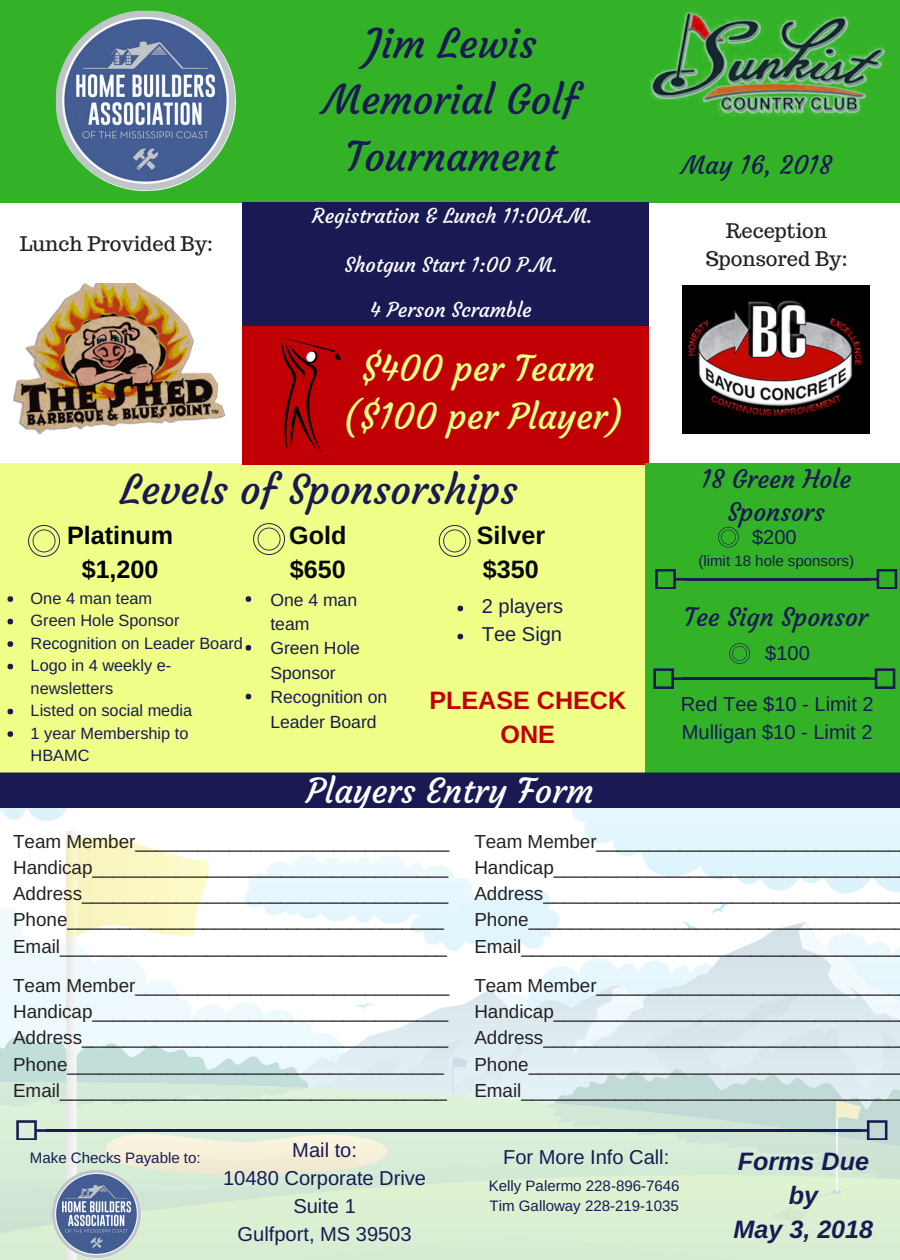
<style>
.page{position:relative;width:900px;height:1260px;background:#fff}
.page>*{position:absolute;margin:0;border:0;box-sizing:border-box;transform-origin:0 0}
.t1{font:40.25px/56.2px "Courgette";color:#191a54;text-align:center}
.t2{font:35.25px/48.8px "Courgette";color:#efff88;text-align:center}
.t3{font:34px "Courgette";color:#fff}
.t4{font:25.25px/33.8px "Courgette";color:#191a54;text-align:center}
.t5{font:italic 700 25.25px/33.8px "Arimo";color:#191a54;text-align:center}
.t6{font:700 25.25px/33.8px "Arimo";color:#080808}
.t7{font:700 25.25px/33.8px "Arimo";color:#000;text-align:center}
.t8{font:700 25.25px/33.8px "Arimo";color:#c10005;text-align:center}
.t9{font:20px/28px "Arimo";color:#191a54}
.t10{font:20px "Courgette";color:#fff}
.t11{font:20px/28px "Trocchi";color:#222;text-align:center}
.t12{font:18.75px/26.2px "Arimo";color:#222}
.t13{font:17.5px/24.5px "Arimo";color:#191a54}
.t14{font:16.25px/22.5px "Arimo";color:#191a54}
.t15{font:15px/20.5px "Arimo";color:#191a54}
</style>
<div class="page">
<div style="left:0;top:0;width:900px;height:202px;background:#33b227"></div>
<img style="left:651px;top:11px;width:234px;height:105px">
<img style="left:682px;top:285px;width:188px;height:148px">
<img style="left:13px;top:283px;width:213px;height:152px">
<div style="left:0;top:463px;width:645px;height:309px;background:#efff88"></div>
<svg style="left:28px;top:525px;width:32px;height:32px"></svg>
<svg style="left:253px;top:523px;width:32px;height:32px"></svg>
<svg style="left:439px;top:525px;width:32px;height:32px"></svg>
<svg style="left:8px;top:596px;width:5px;height:6px"></svg>
<svg style="left:8px;top:619px;width:5px;height:5px"></svg>
<svg style="left:8px;top:641px;width:5px;height:6px"></svg>
<svg style="left:8px;top:664px;width:5px;height:5px"></svg>
<svg style="left:8px;top:709px;width:5px;height:5px"></svg>
<svg style="left:8px;top:731px;width:5px;height:6px"></svg>
<svg style="left:246px;top:596px;width:5px;height:6px"></svg>
<svg style="left:246px;top:645px;width:5px;height:6px"></svg>
<svg style="left:246px;top:694px;width:5px;height:5px"></svg>
<svg style="left:458px;top:606px;width:5px;height:5px"></svg>
<svg style="left:458px;top:634px;width:5px;height:5px"></svg>
<div style="left:242px;top:202px;width:407px;height:126px;background:#191a54"></div>
<div style="left:242px;top:326px;width:407px;height:139px;background:#c10005"></div>
<div style="left:645px;top:463px;width:255px;height:315px;background:#33b227"></div>
<div style="left:0;top:772px;width:900px;height:36px;background:#191a54"></div>
<svg style="left:280px;top:337px;width:61px;height:117px"></svg>
<svg style="left:0;top:808px;width:900px;height:452px"></svg>
<img style="left:55px;top:10px;width:181px;height:182px">
<svg style="left:718px;top:527px;width:21px;height:21px"></svg>
<hr style="left:685px;top:578px;width:185px;height:3px;background:#191a54">
<svg style="left:870px;top:569px;width:27px;height:20px"></svg>
<svg style="left:655px;top:569px;width:30px;height:20px"></svg>
<svg style="left:729px;top:643px;width:21px;height:21px"></svg>
<hr style="left:683px;top:677px;width:185px;height:3px;background:#191a54">
<svg style="left:868px;top:668px;width:27px;height:20px"></svg>
<svg style="left:653px;top:668px;width:30px;height:20px"></svg>
<p class="t11" style="left:20px;top:230px;width:195px">Lunch Provided By:</p>
<h1 class="t1" style="left:324px;top:16px;width:256px">Jim Lewis<br>Memorial Golf<br>Tournament</h1>
<p class="t10" style="left:312px;top:204px;width:282px">Registration &amp; Lunch 11:00A.M.</p>
<p class="t10" style="left:345px;top:252px;width:214px">Shotgun Start 1:00 P.M.</p>
<p class="t10" style="left:370px;top:297px;width:163px">4 Person Scramble</p>
<h2 class="t2" style="left:343px;top:344px;width:283px">$400 per Team ($100 per Player)</h2>
<h1 class="t1" style="left:120px;top:462px;width:399px">Levels of Sponsorships</h1>
<h3 class="t7" style="left:67px;top:518px;width:108px">Platinum $1,200</h3>
<h3 class="t6" style="left:289px;top:518px;width:59px">Gold $650</h3>
<h3 class="t6" style="left:477px;top:518px;width:70px">Silver $350</h3>
<p class="t14" style="left:31px;top:587px;width:214px">One 4 man team<br>Green Hole Sponsor<br>Recognition on Leader Board<br>Logo in 4 weekly e&shy;newsletters<br>Listed on social media<br>1 year Membership to<br>HBAMC</p>
<p class="t13" style="left:270px;top:587px;width:119px">One 4 man team<br>Green Hole<br>Sponsor<br>Recognition on<br>Leader Board</p>
<p class="t9" style="left:482px;top:592px;width:83px">2 players<br>Tee Sign</p>
<h3 class="t8" style="left:429px;top:683px;width:198px">PLEASE CHECK<br>ONE</h3>
<h3 class="t4" style="left:682px;top:149px;width:152px">May 16, 2018</h3>
<p class="t11" style="left:706px;top:217px;width:143px">Reception<br>Sponsored By:</p>
<h3 class="t4" style="left:701px;top:462px;width:152px">18 Green Hole<br>Sponsors</h3>
<p class="t9" style="left:752px;top:523px;width:46px">$200</p>
<p class="t15" style="left:698px;top:551px;width:157px">(limit 18 hole sponsors)</p>
<h3 class="t4" style="left:684px;top:600px;width:185px">Tee Sign Sponsor</h3>
<p class="t9" style="left:765px;top:639px;width:46px">$100</p>
<p class="t9" style="left:681px;top:690px;width:194px">Red Tee $10 - Limit 2<br>Mulligan $10 - Limit 2</p>
<h3 class="t3" style="left:306px;top:769px;width:289px">Players Entry Form</h3>
<p class="t12" style="left:13px;top:828px;width:438px">Team Member______________________________ Handicap__________________________________ Address___________________________________ Phone____________________________________ Email_____________________________________</p>
<p class="t12" style="left:474px;top:828px;width:427px">Team Member_____________________________ Handicap_________________________________ Address__________________________________ Phone___________________________________ Email____________________________________</p>
<p class="t12" style="left:13px;top:972px;width:438px">Team Member______________________________ Handicap__________________________________ Address___________________________________ Phone____________________________________ Email_____________________________________</p>
<p class="t12" style="left:474px;top:972px;width:427px">Team Member_____________________________ Handicap_________________________________ Address__________________________________ Phone___________________________________ Email____________________________________</p>
<p class="t15" style="left:30px;top:1147px;width:172px">Make Checks Payable to:</p>
<p class="t9" style="left:223px;top:1136px;width:205px;text-align:center">Mail to:<br>10480 Corporate Drive<br>Suite 1<br>Gulfport, MS 39503</p>
<p class="t9" style="left:503px;top:1143px;width:168px">For More Info Call:</p>
<p class="t15" style="left:489px;top:1175px;width:192px">Kelly Palermo 228-896-7646<br>Tim Galloway 228-219-1035</p>
<h3 class="t5" style="left:734px;top:1144px;width:141px">Forms Due by<br>May 3, 2018</h3>
</div>
